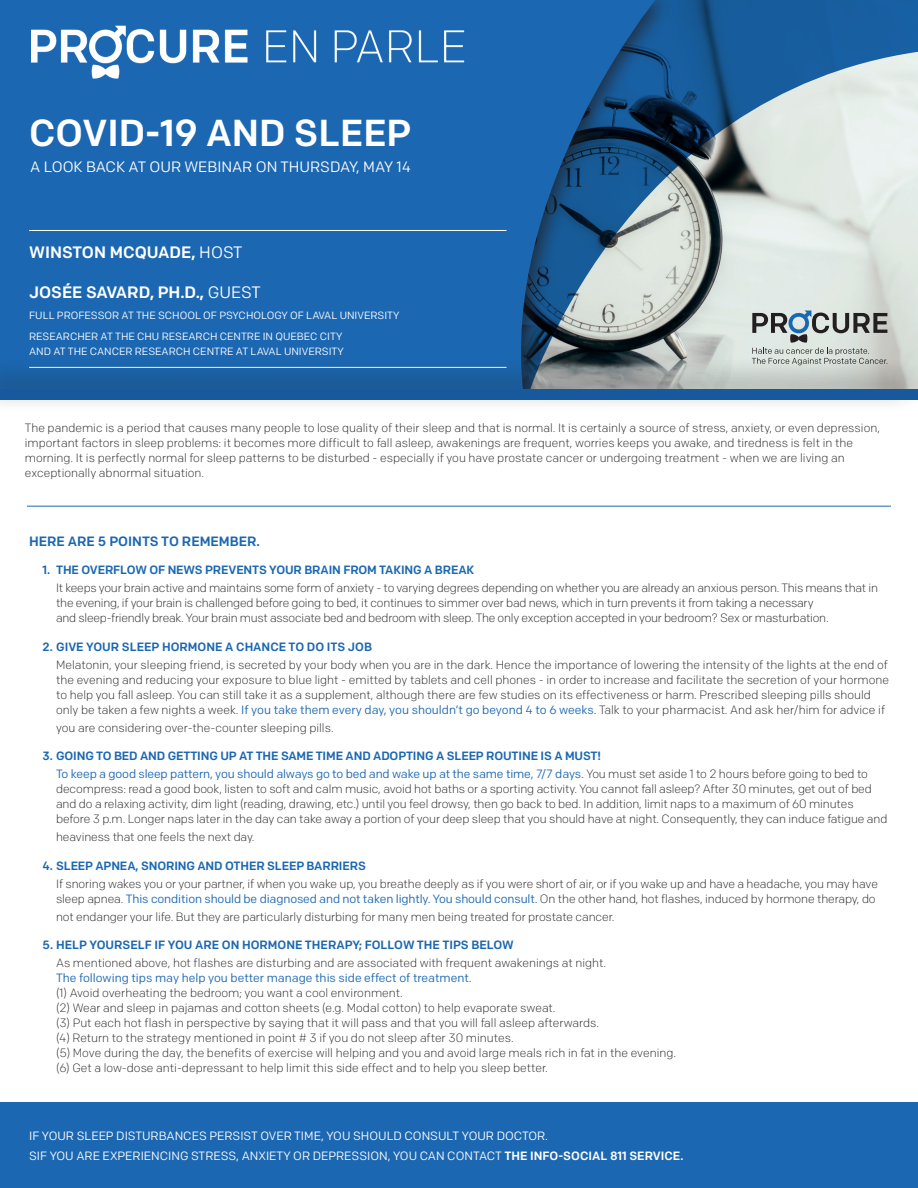
<style>
.page{position:relative;width:918px;height:1188px;background:#fff}
.page>*{position:absolute;margin:0;border:0;box-sizing:border-box;transform-origin:0 0}
.t1{font:500 37.5px "Colfax";color:#fff}
.t2{font:500 16.5px "Colfax";color:#fff}
.t3{font:15px "Colfax";color:#fff}
.t4{font:500 13.5px "Colfax";color:#1b67b2}
.t5{font:300 12px/15px "Colfax";letter-spacing:-.005em;color:#231f20}
.t6{font:12px/18px "Colfax";letter-spacing:-.01em;color:#1b67b2}
.t7{font:500 12px "Colfax";letter-spacing:-.01em;color:#1b67b2}
.t8{font:12px/19.5px "Colfax";color:#fff}
.t9{font:10.5px/20.2px "Colfax";color:#fff}
.s1{font-weight:400}
.s2{font-weight:400;color:#1b67b2}
.s3{font-weight:500}
.s4{font-weight:300;color:#231f20}
</style>
<div class="page">
<svg style="left:675px;top:0;width:243px;height:357px"></svg>
<div style="left:0;top:0;width:675px;height:394px;background:#231f20;opacity:.72"></div>
<svg style="left:0;top:0;width:656px;height:357px;fill:#1b67b2"></svg>
<img style="left:31px;top:11px;width:438px;height:70px">
<hr style="left:29px;top:230px;width:478px;height:1px;background:#fff">
<svg style="left:752px;top:311px;width:136px;height:46px"></svg>
<hr style="left:27px;top:506px;width:864px;height:1px;background:#1b67b2">
<div style="left:0;top:357px;width:918px;height:56px;background:#231f20;opacity:.45"></div>
<div style="left:0;top:389px;width:918px;height:10px;background:#18589c"></div>
<div style="left:0;top:1103px;width:918px;height:85px;background:#1b67b2"></div>
<h1 class="t1" style="left:29px;top:110px;width:383px">COVID-19 AND SLEEP</h1>
<p class="t3" style="left:30px;top:158px;width:382px">A LOOK BACK AT OUR WEBINAR ON THURSDAY, MAY 14</p>
<h2 class="t2" style="left:29px;top:242px;width:215px">WINSTON MCQUADE, <span class="s1">HOST</span></h2>
<h2 class="t2" style="left:29px;top:282px;width:233px">JOSÉE SAVARD, PH.D., <span class="s1">GUEST</span></h2>
<p class="t9" style="left:29px;top:306px;width:372px">FULL PROFESSOR AT THE SCHOOL OF PSYCHOLOGY OF LAVAL UNIVERSITY<br>RESEARCHER AT THE CHU RESEARCH CENTRE IN QUEBEC CITY</p>
<p class="t9" style="left:29px;top:341px;width:316px">AND AT THE CANCER RESEARCH CENTRE AT LAVAL UNIVERSITY</p>
<p class="t5" style="left:25px;top:421px;width:857px">The pandemic is a period that causes many people to lose quality of their sleep and that is normal. It is certainly a source of stress, anxiety, or even depression, important factors in sleep problems: it becomes more difficult to fall asleep, awakenings are frequent, worries keeps you awake, and tiredness is felt in the morning. It is perfectly normal for sleep patterns to be disturbed - especially if you have prostate cancer or undergoing treatment - when we are living an exceptionally abnormal situation.</p>
<p class="t4" style="left:29px;top:533px;width:232px">HERE ARE 5 POINTS TO REMEMBER.</p>
<p class="t7" style="left:43px;top:563px;width:433px">1. THE OVERFLOW OF NEWS PREVENTS YOUR BRAIN FROM TAKING A BREAK</p>
<p class="t5" style="left:56px;top:581px;width:823px">It keeps your brain active and maintains some form of anxiety - to varying degrees depending on whether you are already an anxious person. This means that in the evening, if your brain is challenged before going to bed, it continues to simmer over bad news, which in turn prevents it from taking a necessary<br>and sleep-friendly break. Your brain must associate bed and bedroom with sleep. The only exception accepted in your bedroom? Sex or masturbation.</p>
<p class="t7" style="left:43px;top:639px;width:331px">2. GIVE YOUR SLEEP HORMONE A CHANCE TO DO ITS JOB</p>
<p class="t5" style="left:56px;top:657px;width:835px">Melatonin, your sleeping friend, is secreted by your body when you are in the dark. Hence the importance of lowering the intensity of the lights at the end of the evening and reducing your exposure to blue light - emitted by tablets and cell phones - in order to increase and facilitate the secretion of your hormone to help you fall asleep. You can still take it as a supplement, although there are few studies on its effectiveness or harm. Prescribed sleeping pills should only be taken a few nights a week. <span class="s2">If you take them every day, you shouldn’t go beyond 4 to 6 weeks.</span> Talk to your pharmacist. And ask her/him for advice if</p>
<p class="t5" style="left:56px;top:720px;width:279px">you are considering over-the-counter sleeping pills.</p>
<p class="t6" style="left:56px;top:747px;width:813px;text-indent:-13px"><span class="s3">3. GOING TO BED AND GETTING UP AT THE SAME TIME AND ADOPTING A SLEEP ROUTINE IS A MUST!<br></span>To keep a good sleep pattern, you should always go to bed and wake up at the same time, 7/7 days. <span class="s4">You must set aside 1 to 2 hours before going to bed to</span></p>
<p class="t5" style="left:56px;top:782px;width:833px">decompress: read a good book, listen to soft and calm music, avoid hot baths or a sporting activity. You cannot fall asleep? After 30 minutes, get out of bed and do a relaxing activity, dim light (reading, drawing, etc.) until you feel drowsy, then go back to bed. In addition, limit naps to a maximum of 60 minutes before 3 p.m. Longer naps later in the day can take away a portion of your deep sleep that you should have at night. Consequently, they can induce fatigue and</p>
<p class="t5" style="left:56px;top:830px;width:200px">heaviness that one feels the next day.</p>
<p class="t7" style="left:43px;top:858px;width:325px">4. SLEEP APNEA, SNORING AND OTHER SLEEP BARRIERS</p>
<p class="t5" style="left:56px;top:876px;width:823px">If snoring wakes you or your partner, if when you wake up, you breathe deeply as if you were short of air, or if you wake up and have a headache, you may have sleep apnea. <span class="s2">This condition should be diagnosed and not taken lightly. You should consult.</span> On the other hand, hot flashes, induced by hormone therapy, do</p>
<p class="t5" style="left:56px;top:909px;width:560px">not endanger your life. But they are particularly disturbing for many men being treated for prostate cancer.</p>
<p class="t7" style="left:43px;top:938px;width:473px">5. HELP YOURSELF IF YOU ARE ON HORMONE THERAPY; FOLLOW THE TIPS BELOW</p>
<p class="t5" style="left:56px;top:956px;width:551px">As mentioned above, hot flashes are disturbing and are associated with frequent awakenings at night.</p>
<p class="t6" style="left:56px;top:969px;width:417px">The following tips may help you better manage this side effect of treatment.</p>
<p class="t5" style="left:56px;top:986px;width:622px">(1) Avoid overheating the bedroom; you want a cool environment.<br>(2) Wear and sleep in pajamas and cotton sheets (e.g. Modal cotton) to help evaporate sweat.<br>(3) Put each hot flash in perspective by saying that it will pass and that you will fall asleep afterwards.<br>(4) Return to the strategy mentioned in point # 3 if you do not sleep after 30 minutes.<br>(5) Move during the day, the benefits of exercise will helping and you and avoid large meals rich in fat in the evening. (6) Get a low-dose anti-depressant to help limit this side effect and to help you sleep better.</p>
<p class="t8" style="left:29px;top:1126px;width:656px">IF YOUR SLEEP DISTURBANCES PERSIST OVER TIME, YOU SHOULD CONSULT YOUR DOCTOR.<br>SIF YOU ARE EXPERIENCING STRESS, ANXIETY OR DEPRESSION, YOU CAN CONTACT <span class="s3">THE INFO-SOCIAL 811 SERVICE.</span></p>
</div>
